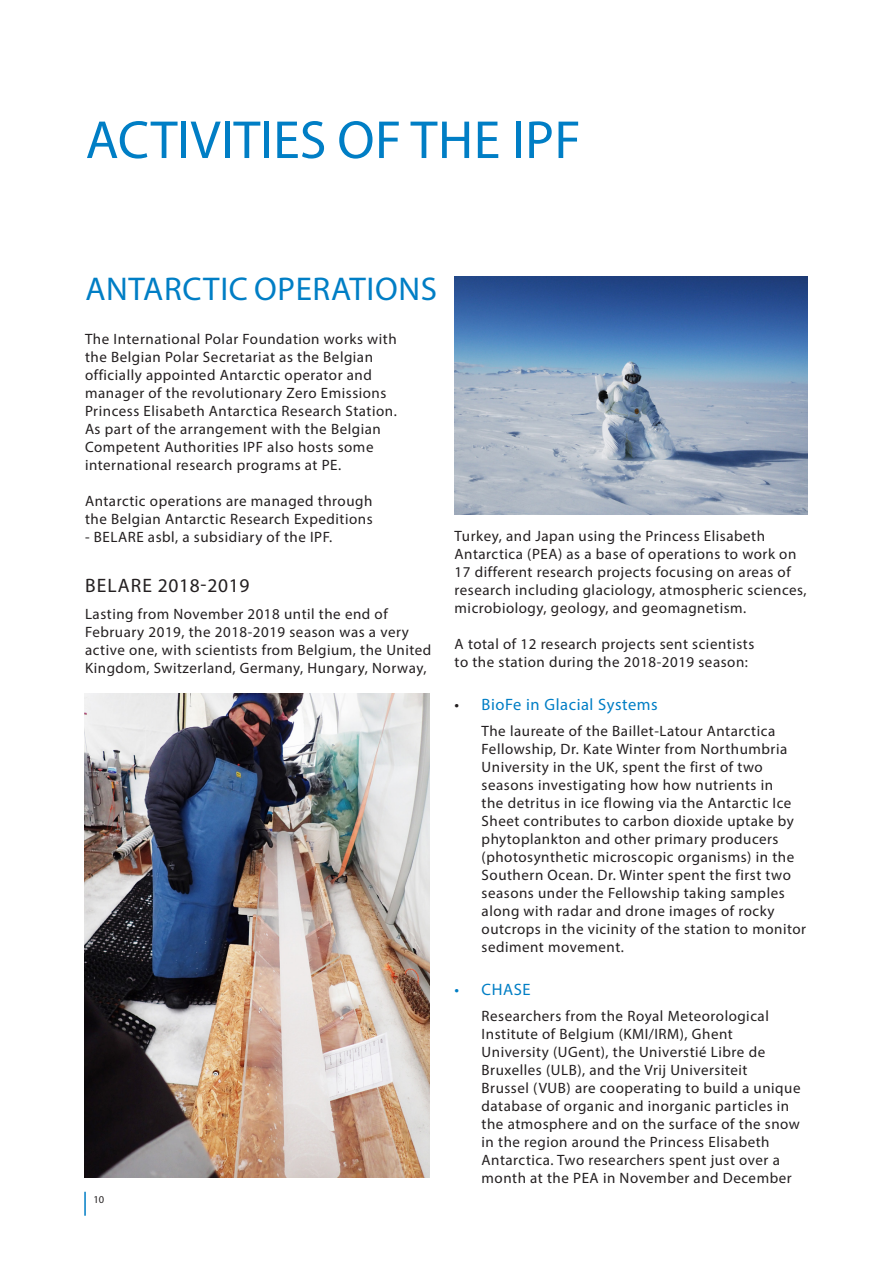
<style>
.page{position:relative;width:893px;height:1263px;background:#fff}
.page>*{position:absolute;margin:0;border:0;box-sizing:border-box;transform-origin:0 0}
.titre1{font:54px "Myriad Pro";color:#007ec5}
.titre2{font:33px "Myriad Pro";letter-spacing:.02em;color:#007ec5}
.titre3{font:19.5px "Myriad Pro";letter-spacing:.035em;color:#231f20}
.t1{font:16.5px "Myriad Pro";letter-spacing:.035em;color:#007ec5}
.texte{font:15px/18px "Myriad Pro";letter-spacing:.035em;color:#231f20}
.t2{font:10.5px "Myriad Pro";color:#231f20}
.s1{color:#231f20}
</style>
<div class="page">
<hr style="left:84px;top:1192px;width:2px;height:24px;background:#007ec5">
<img style="left:84px;top:693px;width:345px;height:485px">
<img style="left:455px;top:276px;width:353px;height:239px">
<p class="titre1" style="left:86px;top:107px;width:497px">ACTIVITIES OF THE IPF</p>
<p class="titre2" style="left:85px;top:268px;width:353px">ANTARCTIC OPERATIONS</p>
<p class="texte" style="left:85px;top:330px;width:313px">The International Polar Foundation works with the Belgian Polar Secretariat as the Belgian officially appointed Antarctic operator and manager of the revolutionary Zero Emissions Princess Elisabeth Antarctica Research Station.<br>As part of the arrangement with the Belgian Competent Authorities IPF also hosts some international research programs at PE.</p>
<p class="texte" style="left:85px;top:492px;width:289px">Antarctic operations are managed through the Belgian Antarctic Research Expeditions</p>
<p class="texte" style="left:85px;top:528px;width:249px">- BELARE asbl, a subsidiary of the IPF.</p>
<p class="titre3" style="left:85px;top:574px;width:166px">BELARE 2018-2019</p>
<p class="texte" style="left:85px;top:604px;width:348px">Lasting from November 2018 until the end of February 2019, the 2018-2019 season was a very active one, with scientists from Belgium, the United Kingdom, Switzerland, Germany, Hungary, Norway,</p>
<p class="t2" style="left:94px;top:1193px;width:12px">10</p>
<p class="texte" style="left:455px;top:526px;width:354px">Turkey, and Japan using the Princess Elisabeth Antarctica (PEA) as a base of operations to work on 17 different research projects focusing on areas of research including glaciology, atmospheric sciences, microbiology, geology, and geomagnetism.</p>
<p class="texte" style="left:455px;top:634px;width:301px">A total of 12 research projects sent scientists to the station during the 2018-2019 season:</p>
<p class="t1" style="left:455px;top:694px;width:205px"><span class="s1">•</span> BioFe in Glacial Systems</p>
<p class="texte" style="left:482px;top:721px;width:326px">The laureate of the Baillet-Latour Antarctica Fellowship, Dr. Kate Winter from Northumbria University in the UK, spent the first of two seasons investigating how how nutrients in<br>the detritus in ice flowing via the Antarctic Ice Sheet contributes to carbon dioxide uptake by phytoplankton and other primary producers (photosynthetic microscopic organisms) in the Southern Ocean. Dr. Winter spent the first two seasons under the Fellowship taking samples along with radar and drone images of rocky outcrops in the vicinity of the station to monitor sediment movement.</p>
<p class="t1" style="left:455px;top:979px;width:77px">• CHASE</p>
<p class="texte" style="left:482px;top:1006px;width:320px">Researchers from the Royal Meteorological Institute of Belgium (KMI/IRM), Ghent University (UGent), the Universtié Libre de Bruxelles (ULB), and the Vrij Universiteit<br>Brussel (VUB) are cooperating to build a unique database of organic and inorganic particles in the atmosphere and on the surface of the snow in the region around the Princess Elisabeth Antarctica. Two researchers spent just over a month at the PEA in November and December</p>
</div>
